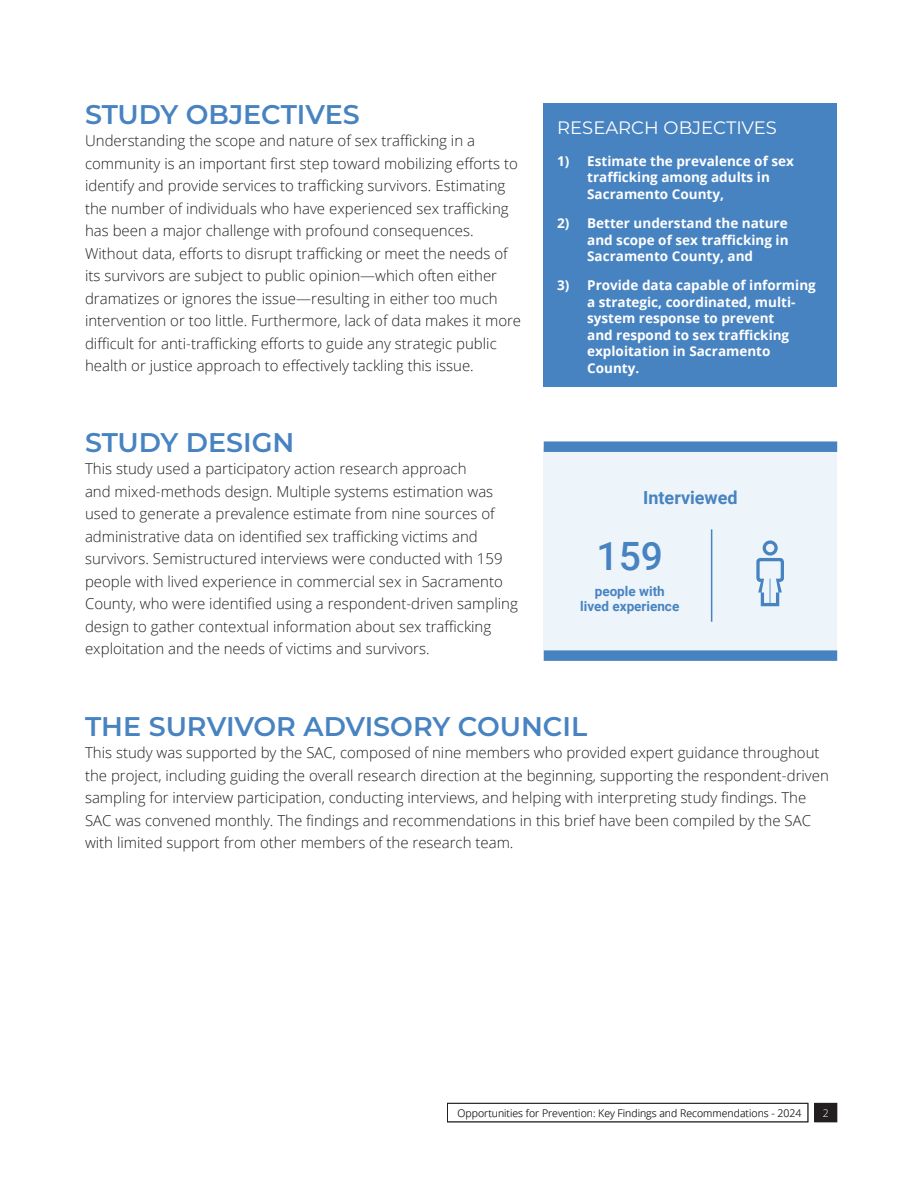
<style>
.page{position:relative;width:918px;height:1188px;background:#fff}
.page>*{position:absolute;margin:0;border:0;box-sizing:border-box;transform-origin:0 0}
.t1{font:500 39px "Roboto";color:#4883c1}
.Heading{font:600 27px "Montserrat";color:#4883c1}
.Box_head{font:18px "Montserrat";color:#fff}
.t2{font:700 18px "Roboto";color:#4883c1}
.Body{font:300 15px/22.5px "Open Sans";color:#231f20}
.box_text{font:700 13.5px/16.5px "Open Sans";color:#fff}
.t3{font:700 13.5px/15px "Roboto";color:#4883c1;text-align:center}
.Small_Heading_black{font:300 10.5px "Open Sans";color:#231f20}
.Small_Heading_black-2{font:300 10.5px "Open Sans";color:#fff}
</style>
<div class="page">
<div style="left:815px;top:1103px;width:22px;height:19px;background:#231f20"></div>
<div style="left:814px;top:1103px;width:23px;height:19px;border:1px solid #231f20"></div>
<div style="left:544px;top:447px;width:293px;height:203px;background:#edf4fa"></div>
<div style="left:544px;top:103px;width:293px;height:283px;background:#4883c1"></div>
<svg style="left:756px;top:540px;width:28px;height:66px"></svg>
<hr style="left:711px;top:529px;width:1px;height:93px;background:#4883c1">
<div style="left:544px;top:650px;width:293px;height:11px;background:#4883c1"></div>
<div style="left:544px;top:441px;width:293px;height:11px;background:#4883c1"></div>
<div style="left:447px;top:1103px;width:361px;height:19px;border:1px solid #231f20"></div>
<p class="Heading" style="left:85px;top:95px;width:276px">STUDY OBJECTIVES</p>
<p class="Body" style="left:85px;top:129px;width:438px">Understanding the scope and nature of sex trafficking in a community is an important first step toward mobilizing efforts to identify and provide services to trafficking survivors. Estimating the number of individuals who have experienced sex trafficking has been a major challenge with profound consequences.<br>Without data, efforts to disrupt trafficking or meet the needs of its survivors are subject to public opinion—which often either dramatizes or ignores the issue—resulting in either too much intervention or too little. Furthermore, lack of data makes it more difficult for anti-trafficking efforts to guide any strategic public health or justice approach to effectively tackling this issue.</p>
<p class="Heading" style="left:85px;top:423px;width:211px">STUDY DESIGN</p>
<p class="Body" style="left:85px;top:457px;width:434px">This study used a participatory action research approach<br>and mixed-methods design. Multiple systems estimation was used to generate a prevalence estimate from nine sources of administrative data on identified sex trafficking victims and survivors. Semistructured interviews were conducted with 159 people with lived experience in commercial sex in Sacramento County, who were identified using a respondent-driven sampling design to gather contextual information about sex trafficking exploitation and the needs of victims and survivors.</p>
<p class="Box_head" style="left:557px;top:115px;width:221px">RESEARCH OBJECTIVES</p>
<p class="box_text" style="left:587px;top:152px;width:208px;text-indent:-30px">1) Estimate the prevalence of sex trafficking among adults in<br>Sacramento County,</p>
<p class="box_text" style="left:587px;top:215px;width:203px;text-align:justify;text-indent:-30px">2) Better understand the nature and scope of sex trafficking in Sacramento County, and</p>
<p class="box_text" style="left:587px;top:277px;width:230px;text-indent:-30px">3) Provide data capable of informing a strategic, coordinated, multi&shy;system response to prevent<br>and respond to sex trafficking exploitation in Sacramento<br>County.</p>
<p class="t2" style="left:643px;top:485px;width:96px">Interviewed</p>
<p class="t1" style="left:597px;top:529px;width:68px">159</p>
<p class="t3" style="left:580px;top:583px;width:101px">people with lived experience</p>
<p class="Heading" style="left:85px;top:707px;width:504px">THE SURVIVOR ADVISORY COUNCIL</p>
<p class="Body" style="left:85px;top:741px;width:745px">This study was supported by the SAC, composed of nine members who provided expert guidance throughout the project, including guiding the overall research direction at the beginning, supporting the respondent-driven sampling for interview participation, conducting interviews, and helping with interpreting study findings. The SAC was convened monthly. The findings and recommendations in this brief have been compiled by the SAC with limited support from other members of the research team.</p>
<p class="Small_Heading_black" style="left:458px;top:1106px;width:346px">Opportunities for Prevention: Key Findings and Recommendations - 2024</p>
<p class="Small_Heading_black-2" style="left:823px;top:1106px;width:7px">2</p>
</div>
